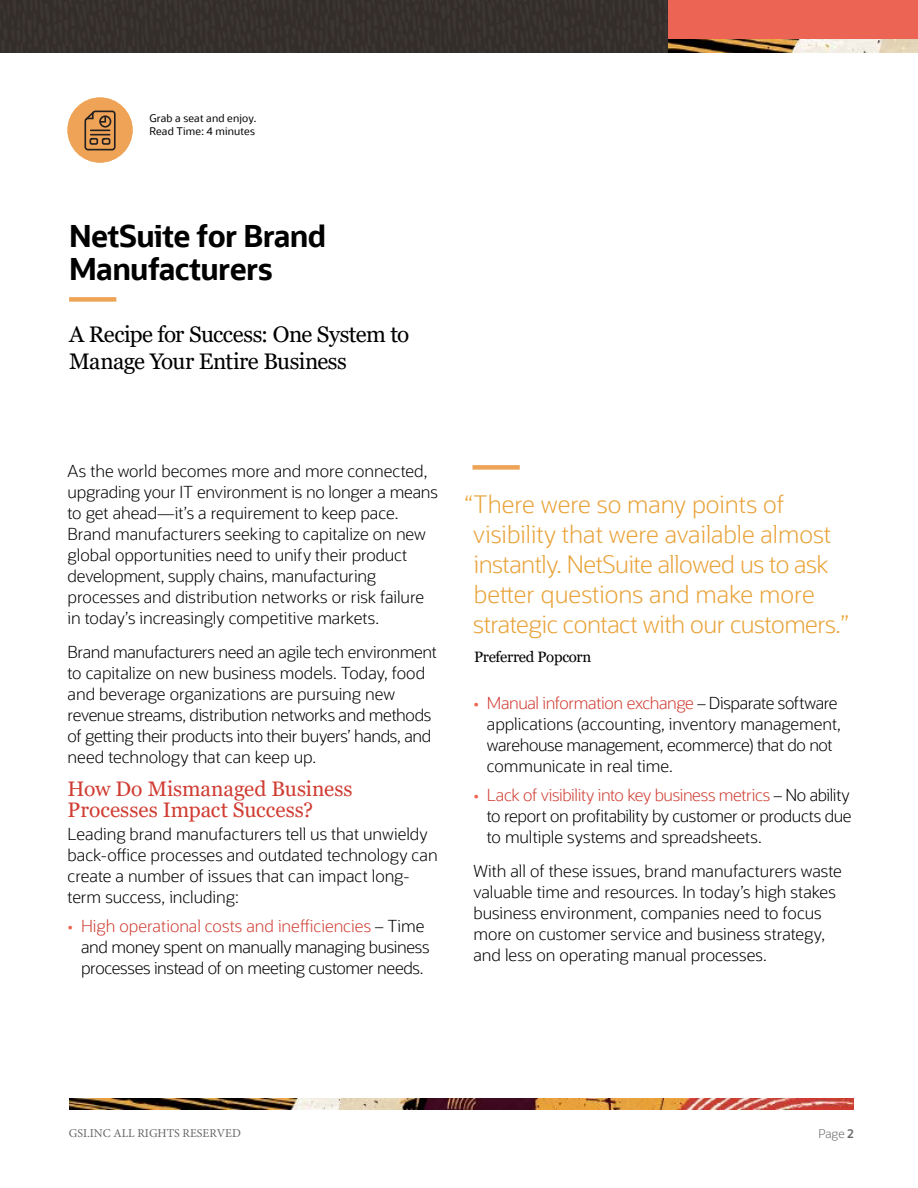
<style>
.page{position:relative;width:918px;height:1188px;background:#fff}
.page>*{position:absolute;margin:0;border:0;box-sizing:border-box;transform-origin:0 0}
.t1{font:700 30px/33px "Oracle Sans";letter-spacing:-.02em;color:#000}
.t2{font:300 24px/30px "Oracle Sans";letter-spacing:-.01em;color:#e9a238}
.t3{font:22.5px/27px "Georgia";letter-spacing:-.025em;color:#000}
.t4{font:21px/21px "Georgia";color:#d03d33}
.t5{font:300 16.5px/21px "Oracle Sans";letter-spacing:-.005em;color:#000}
.t6{font:15px "Georgia";letter-spacing:-.02em;color:#000}
.t7{font:12px "Minion Pro";color:#666}
.t8{font:300 12px "Oracle Sans";color:#666}
.t9{font:10.5px/12.6px "Oracle Sans";letter-spacing:.02em;color:#000}
.s1{color:#ee644f}
.s2{color:#d03d33}
.s3{font-weight:600}
</style>
<div class="page">
<img style="left:0;top:0;width:669px;height:52px">
<div style="left:669px;top:0;width:249px;height:50px;background:#ec6554"></div>
<img style="left:669px;top:39px;width:249px;height:13px">
<img style="left:70px;top:1099px;width:784px;height:10px">
<div style="left:67px;top:98px;width:66px;height:65px;background:#eea357;border-radius:50%"></div>
<svg style="left:84px;top:110px;width:32px;height:41px"></svg>
<div style="left:69px;top:297px;width:47px;height:5px;background:#eea357"></div>
<div style="left:472px;top:465px;width:48px;height:5px;background:#eea357"></div>
<p class="t9" style="left:149px;top:112px;width:109px">Grab a seat and enjoy.<br>Read Time: 4 minutes</p>
<h1 class="t1" style="left:69px;top:220px;width:259px">NetSuite for Brand<br>Manufacturers</h1>
<h3 class="t3" style="left:69px;top:321px;width:342px">A Recipe for Success: One System to<br>Manage Your Entire Business</h3>
<p class="t5" style="left:68px;top:461px;width:372px">As the world becomes more and more connected, upgrading your IT environment is no longer a means to get ahead—it’s a requirement to keep pace.<br>Brand manufacturers seeking to capitalize on new global opportunities need to unify their product development, supply chains, manufacturing processes and distribution networks or risk failure in today’s increasingly competitive markets.</p>
<p class="t5" style="left:68px;top:642px;width:371px">Brand manufacturers need an agile tech environment to capitalize on new business models. Today, food and beverage organizations are pursuing new revenue streams, distribution networks and methods of getting their products into their buyers’ hands, and need technology that can keep up.</p>
<p class="t4" style="left:68px;top:779px;width:287px">How Do Mismanaged Business<br>Processes Impact Success?</p>
<p class="t5" style="left:68px;top:824px;width:372px">Leading brand manufacturers tell us that unwieldy back-office processes and outdated technology can create a number of issues that can impact long&shy;term success, including:</p>
<p class="t5" style="left:81px;top:916px;width:350px;text-indent:-13px"><span class="s1">•</span> <span class="s2">High operational costs and inefficiencies</span> – Time and money spent on manually managing business processes instead of on meeting customer needs.</p>
<h2 class="t2" style="left:473px;top:490px;width:377px;text-indent:-9px">“There were so many points of visibility that were available almost instantly. NetSuite allowed us to ask better questions and make more strategic contact with our customers.”</h2>
<p class="t6" style="left:474px;top:648px;width:119px">Preferred Popcorn</p>
<p class="t5" style="left:487px;top:692px;width:356px;text-indent:-13px"><span class="s1">•</span> <span class="s2">Manual information exchange</span> – Disparate software applications (accounting, inventory management, warehouse management, ecommerce) that do not communicate in real time.</p>
<p class="t5" style="left:487px;top:784px;width:366px;text-align:justify;text-indent:-13px"><span class="s1">•</span> <span class="s2">Lack of visibility into key business metrics</span> – No ability to report on profitability by customer or products due to multiple systems and spreadsheets.</p>
<p class="t5" style="left:473px;top:861px;width:370px">With all of these issues, brand manufacturers waste valuable time and resources. In today’s high stakes business environment, companies need to focus more on customer service and business strategy, and less on operating manual processes.</p>
<p class="t7" style="left:69px;top:1125px;width:174px">GSI.INC ALL RIGHTS RESERVED</p>
<p class="t8" style="left:818px;top:1127px;width:37px">Page <span class="s3">2</span></p>
</div>
